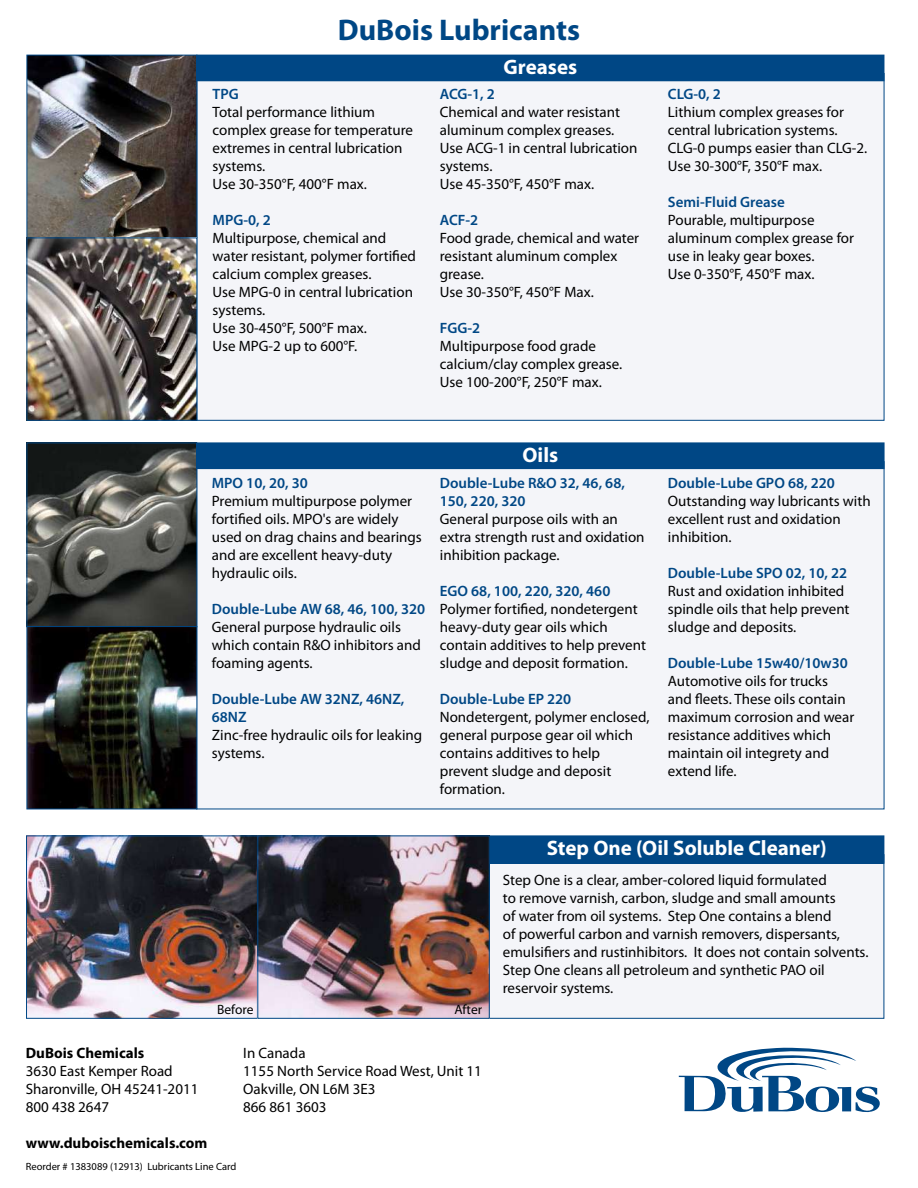
<style>
.page{position:relative;width:918px;height:1188px;background:#fff}
.page>*{position:absolute;margin:0;border:0;box-sizing:border-box;transform-origin:0 0}
.t1{font:700 30px "Myriad Pro";color:#004785}
.t2{font:700 21px "Myriad Pro";color:#fff}
.t3{font:15px/18px "Myriad Pro";color:#000}
.t4{font:600 15px/18px "Myriad Pro";color:#004785}
.t5{font:700 15px "Myriad Pro";color:#000}
.t6{font:13.5px "Myriad Pro";color:#000}
.t7{font:10.5px "Myriad Pro";color:#000}
</style>
<div class="page">
<div style="left:197px;top:73px;width:687px;height:348px;background:#f4f5f9;border:1px solid #004785"></div>
<div style="left:197px;top:461px;width:687px;height:348px;background:#f4f5f9"></div>
<div style="left:475px;top:854px;width:409px;height:165px;background:#f4f5f9;border:1px solid #004785"></div>
<svg style="left:679px;top:1048px;width:201px;height:64px"></svg>
<img style="left:29px;top:57px;width:166px;height:362px">
<div style="left:27px;top:55px;width:170px;height:183px;border:1px solid #004785"></div>
<div style="left:27px;top:238px;width:170px;height:183px;border:1px solid #004785"></div>
<img style="left:29px;top:445px;width:166px;height:362px">
<div style="left:27px;top:443px;width:170px;height:184px;border:1px solid #004785"></div>
<div style="left:27px;top:626px;width:170px;height:183px;border:1px solid #004785"></div>
<img style="left:28px;top:838px;width:459px;height:179px">
<div style="left:26px;top:836px;width:232px;height:183px;border:1px solid #004785"></div>
<div style="left:197px;top:55px;width:687px;height:26px;background:#004785"></div>
<div style="left:197px;top:443px;width:687px;height:26px;background:#004785"></div>
<div style="left:490px;top:836px;width:394px;height:27px;background:#004785"></div>
<div style="left:258px;top:836px;width:231px;height:183px;border:1px solid #004785"></div>
<h1 class="t1" style="left:338px;top:10px;width:244px">DuBois Lubricants</h1>
<p class="t4" style="left:213px;top:85px;width:28px">TPG</p>
<p class="t3" style="left:213px;top:103px;width:202px">Total performance lithium complex grease for temperature extremes in central lubrication systems.<br>Use 30-350°F, 400°F max.</p>
<p class="t4" style="left:213px;top:211px;width:60px">MPG-0, 2</p>
<p class="t3" style="left:213px;top:229px;width:205px">Multipurpose, chemical and water resistant, polymer fortified calcium complex greases.<br>Use MPG-0 in central lubrication systems.<br>Use 30-450°F, 500°F max.<br>Use MPG-2 up to 600°F.</p>
<h2 class="t2" style="left:504px;top:53px;width:75px">Greases</h2>
<p class="t4" style="left:440px;top:85px;width:57px">ACG-1, 2</p>
<p class="t3" style="left:440px;top:103px;width:199px">Chemical and water resistant aluminum complex greases.<br>Use ACG-1 in central lubrication systems.<br>Use 45-350°F, 450°F max.</p>
<p class="t4" style="left:440px;top:211px;width:40px">ACF-2</p>
<p class="t3" style="left:440px;top:229px;width:201px">Food grade, chemical and water resistant aluminum complex grease.<br>Use 30-350°F, 450°F Max.</p>
<p class="t4" style="left:440px;top:319px;width:42px">FGG-2</p>
<p class="t3" style="left:440px;top:337px;width:184px">Multipurpose food grade calcium/clay complex grease.<br>Use 100-200°F, 250°F max.</p>
<p class="t4" style="left:668px;top:85px;width:55px">CLG-0, 2</p>
<p class="t3" style="left:668px;top:103px;width:201px">Lithium complex greases for central lubrication systems.<br>CLG-0 pumps easier than CLG-2.<br>Use 30-300°F, 350°F max.</p>
<p class="t4" style="left:668px;top:193px;width:118px">Semi-Fluid Grease</p>
<p class="t3" style="left:668px;top:211px;width:188px">Pourable, multipurpose aluminum complex grease for use in leaky gear boxes.<br>Use 0-350°F, 450°F max.</p>
<p class="t4" style="left:212px;top:473px;width:97px">MPO 10, 20, 30</p>
<p class="t3" style="left:212px;top:491px;width:212px">Premium multipurpose polymer fortified oils. MPO's are widely used on drag chains and bearings and are excellent heavy-duty hydraulic oils.</p>
<p class="t4" style="left:212px;top:599px;width:215px">Double-Lube AW 68, 46, 100, 320</p>
<p class="t3" style="left:212px;top:617px;width:210px">General purpose hydraulic oils which contain R&amp;O inhibitors and foaming agents.</p>
<p class="t4" style="left:212px;top:689px;width:194px">Double-Lube AW 32NZ, 46NZ,<br>68NZ</p>
<p class="t3" style="left:212px;top:725px;width:212px">Zinc-free hydraulic oils for leaking systems.</p>
<h2 class="t2" style="left:522px;top:441px;width:37px">Oils</h2>
<p class="t4" style="left:440px;top:473px;width:187px">Double-Lube R&amp;O 32, 46, 68,<br>150, 220, 320</p>
<p class="t3" style="left:440px;top:509px;width:206px">General purpose oils with an extra strength rust and oxidation inhibition package.</p>
<p class="t4" style="left:440px;top:581px;width:172px">EGO 68, 100, 220, 320, 460</p>
<p class="t3" style="left:440px;top:599px;width:208px">Polymer fortified, nondetergent heavy-duty gear oils which contain additives to help prevent sludge and deposit formation.</p>
<p class="t4" style="left:440px;top:689px;width:133px">Double-Lube EP 220</p>
<p class="t3" style="left:440px;top:707px;width:211px">Nondetergent, polymer enclosed, general purpose gear oil which contains additives to help prevent sludge and deposit formation.</p>
<p class="t4" style="left:668px;top:473px;width:169px">Double-Lube GPO 68, 220</p>
<p class="t3" style="left:668px;top:491px;width:204px">Outstanding way lubricants with excellent rust and oxidation inhibition.</p>
<p class="t4" style="left:668px;top:563px;width:181px">Double-Lube SPO 02, 10, 22</p>
<p class="t3" style="left:668px;top:581px;width:183px">Rust and oxidation inhibited spindle oils that help prevent sludge and deposits.</p>
<p class="t4" style="left:668px;top:653px;width:181px">Double-Lube 15w40/10w30</p>
<p class="t3" style="left:668px;top:671px;width:188px">Automotive oils for trucks and fleets. These oils contain maximum corrosion and wear resistance additives which maintain oil integrety and extend life.</p>
<h2 class="t2" style="left:547px;top:834px;width:282px">Step One (Oil Soluble Cleaner)</h2>
<p class="t3" style="left:503px;top:871px;width:367px">Step One is a clear, amber-colored liquid formulated<br>to remove varnish, carbon, sludge and small amounts<br>of water from oil systems. Step One contains a blend<br>of powerful carbon and varnish removers, dispersants, emulsifiers and rustinhibitors. It does not contain solvents.<br>Step One cleans all petroleum and synthetic PAO oil reservoir systems.</p>
<p class="t6" style="left:217px;top:1001px;width:38px">Before</p>
<p class="t6" style="left:454px;top:1001px;width:29px">After</p>
<p class="t5" style="left:26px;top:1043px;width:120px">DuBois Chemicals</p>
<p class="t3" style="left:26px;top:1062px;width:174px">3630 East Kemper Road<br>Sharonville, OH 45241-2011<br>800 438 2647</p>
<p class="t5" style="left:26px;top:1133px;width:183px">www.duboischemicals.com</p>
<p class="t3" style="left:243px;top:1044px;width:240px">In Canada<br>1155 North Service Road West, Unit 11<br>Oakville, ON L6M 3E3<br>866 861 3603</p>
<p class="t7" style="left:26px;top:1160px;width:212px">Reorder # 1383089 (12913) Lubricants Line Card</p>
</div>
